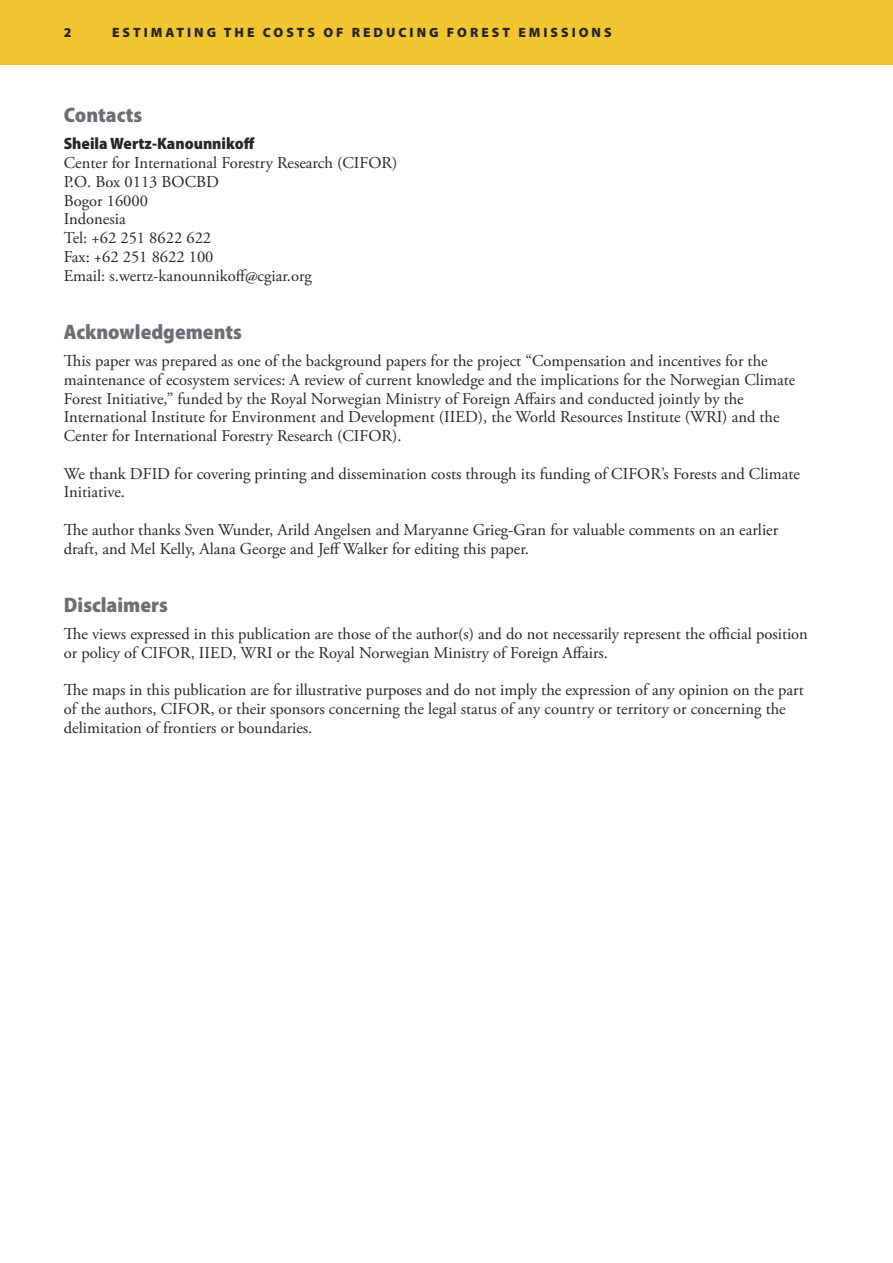
<style>
.page{position:relative;width:893px;height:1263px;background:#fff}
.page>*{position:absolute;margin:0;border:0;box-sizing:border-box;transform-origin:0 0}
.t1{font:900 semi-condensed 21px "Myriad Pro";color:#6d6e71}
.t2{font:16.5px/18.8px "Adobe Garamond Pro";color:#272525}
.t3{font:900 semi-condensed 16.5px "Myriad Pro";color:#272525}
.t4{font:900 13.5px "Myriad Pro";letter-spacing:.22em;color:#272525}
</style>
<div class="page">
<div style="left:0;top:0;width:893px;height:65px;background:#f1c631"></div>
<p class="t4" style="left:64px;top:24px;width:9px">2</p>
<p class="t4" style="left:112px;top:24px;width:501px">ESTIMATING THE COSTS OF REDUCING FOREST EMISSIONS</p>
<p class="t1" style="left:64px;top:101px;width:80px">Contacts</p>
<p class="t3" style="left:64px;top:133px;width:192px">Sheila Wertz-Kanounnikoff</p>
<p class="t2" style="left:64px;top:154px;width:335px">Center for International Forestry Research (CIFOR)<br>P.O. Box 0113 BOCBD<br>Bogor 16000<br>Indonesia<br>Tel: +62 251 8622 622<br>Fax: +62 251 8622 100<br>Email: s.wertz-kanounnikoff@cgiar.org</p>
<p class="t1" style="left:64px;top:318px;width:180px">Acknowledgements</p>
<p class="t2" style="left:64px;top:352px;width:733px">This paper was prepared as one of the background papers for the project “Compensation and incentives for the maintenance of ecosystem services: A review of current knowledge and the implications for the Norwegian Climate Forest Initiative,” funded by the Royal Norwegian Ministry of Foreign Affairs and conducted jointly by the International Institute for Environment and Development (IIED), the World Resources Institute (WRI) and the Center for International Forestry Research (CIFOR).</p>
<p class="t2" style="left:64px;top:465px;width:738px">We thank DFID for covering printing and dissemination costs through its funding of CIFOR’s Forests and Climate<br>Initiative.</p>
<p class="t2" style="left:64px;top:521px;width:716px">The author thanks Sven Wunder, Arild Angelsen and Maryanne Grieg-Gran for valuable comments on an earlier draft, and Mel Kelly, Alana George and Jeff Walker for editing this paper.</p>
<p class="t1" style="left:64px;top:591px;width:106px">Disclaimers</p>
<p class="t2" style="left:64px;top:625px;width:746px">The views expressed in this publication are those of the author(s) and do not necessarily represent the official position or policy of CIFOR, IIED, WRI or the Royal Norwegian Ministry of Foreign Affairs.</p>
<p class="t2" style="left:64px;top:681px;width:741px">The maps in this publication are for illustrative purposes and do not imply the expression of any opinion on the part of the authors, CIFOR, or their sponsors concerning the legal status of any country or territory or concerning the delimitation of frontiers or boundaries.</p>
</div>
